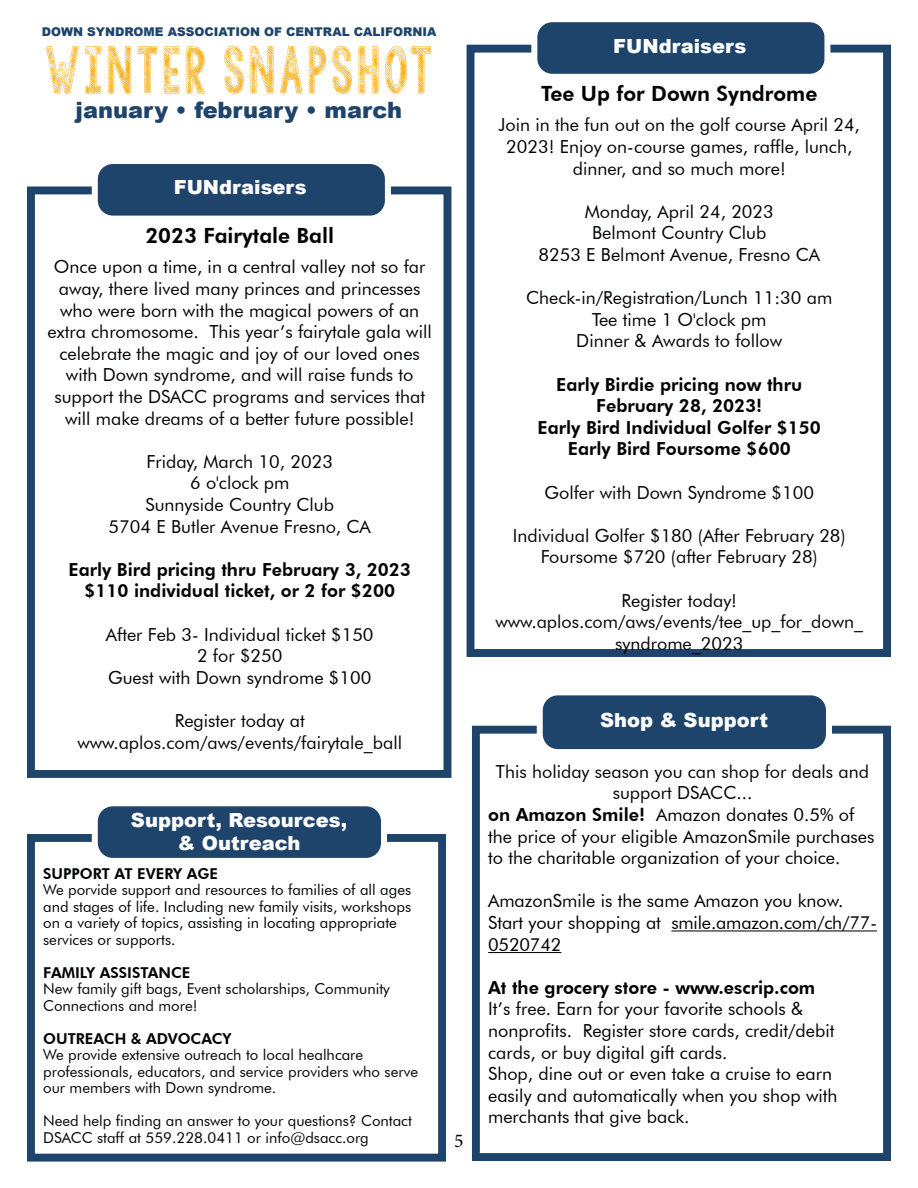
<style>
.page{position:relative;width:918px;height:1188px;background:#fff}
.page>*{position:absolute;margin:0;border:0;box-sizing:border-box;transform-origin:0 0}
.t1{font:72.15px "KG Tangled Up In You";letter-spacing:.07em;color:#fcaf17;scale:.8 1}
.t2{font:900 22.5px "Arial";color:#1e446b}
.t3{font:800 21px "Futura BT";color:#020403}
.t4{font:900 19.5px/23.4px "Arial";color:#fff;text-align:center}
.t5{font:19.5px "Minion Pro";color:#000}
.t6{font:18px/21.6px "Futura BT";color:#020403;text-align:center}
.t7{font:18px/21.6px "Futura BT";color:#000}
.t8{font:800 18px/21.6px "Futura BT";color:#020403;text-align:center}
.t9{font:800 18px "Futura BT";color:#000}
.t10{font:15px/16.5px "Futura BT";color:#020403}
.t11{font:800 15px "Futura BT";color:#020403}
.t12{font:900 12px "Arial";color:#1e446b}
.s1{font-weight:800;color:#020403}
</style>
<div class="page">
<div style="left:467px;top:45px;width:424px;height:612px;border:8px solid #1e446b"></div>
<div style="left:27px;top:834px;width:419px;height:328px;border:8px solid #1e446b"></div>
<div style="left:95px;top:803px;width:289px;height:58px;background:#1e446b;border-radius:18px"></div>
<div style="left:92px;top:800px;width:295px;height:64px;border:6px solid #fff;border-radius:18px"></div>
<div style="left:534px;top:19px;width:293px;height:58px;background:#1e446b;border-radius:18px"></div>
<div style="left:531px;top:16px;width:299px;height:64px;border:6px solid #fff;border-radius:18px"></div>
<div style="left:472px;top:726px;width:419px;height:435px;border:8px solid #1e446b"></div>
<div style="left:540px;top:692px;width:289px;height:60px;background:#1e446b;border-radius:18px"></div>
<div style="left:537px;top:689px;width:295px;height:66px;border:6px solid #fff;border-radius:18px"></div>
<hr style="left:671px;top:930px;width:206px;height:1px;background:#000">
<hr style="left:488px;top:952px;width:73px;height:1px;background:#000">
<div style="left:27px;top:186px;width:424px;height:592px;border:8px solid #1e446b"></div>
<div style="left:95px;top:161px;width:293px;height:58px;background:#1e446b;border-radius:18px"></div>
<div style="left:92px;top:158px;width:299px;height:64px;border:6px solid #fff;border-radius:18px"></div>
<p class="t12" style="left:42px;top:27px;width:396px">DOWN SYNDROME ASSOCIATION OF CENTRAL CALIFORNIA</p>
<h1 class="t1" style="left:45px;top:26px;width:485px">WINTER SNAPSHOT</h1>
<p class="t2" style="left:76px;top:102px;width:328px">january • february • march</p>
<p class="t4" style="left:174px;top:178px;width:134px">FUNdraisers</p>
<p class="t3" style="left:145px;top:227px;width:190px">2023 Fairytale Ball</p>
<p class="t6" style="left:48px;top:258px;width:386px">Once upon a time, in a central valley not so far away, there lived many princes and princesses who were born with the magical powers of an extra chromosome. This year’s fairytale gala will celebrate the magic and joy of our loved ones with Down syndrome, and will raise funds to support the DSACC programs and services that will make dreams of a better future possible!</p>
<p class="t6" style="left:109px;top:452px;width:264px">Friday, March 10, 2023<br>6 o'clock pm<br>Sunnyside Country Club<br>5704 E Butler Avenue Fresno, CA</p>
<p class="t8" style="left:68px;top:560px;width:344px">Early Bird pricing thru February 3, 2023 $110 individual ticket, or 2 for $200</p>
<p class="t6" style="left:106px;top:625px;width:269px">After Feb 3- Individual ticket $150<br>2 for $250<br>Guest with Down syndrome $100</p>
<p class="t6" style="left:77px;top:711px;width:326px">Register today at www.aplos.com/aws/events/fairytale_ball</p>
<p class="t4" style="left:131px;top:810px;width:218px">Support, Resources, &amp; Outreach</p>
<p class="t11" style="left:43px;top:867px;width:176px">SUPPORT AT EVERY AGE</p>
<p class="t10" style="left:43px;top:883px;width:370px">We porvide support and resources to families of all ages and stages of life. Including new family visits, workshops on a variety of topics, assisting in locating appropriate services or supports.</p>
<p class="t11" style="left:43px;top:966px;width:149px">FAMILY ASSISTANCE</p>
<p class="t10" style="left:43px;top:982px;width:348px">New family gift bags, Event scholarships, Community<br>Connections and more!</p>
<p class="t11" style="left:43px;top:1032px;width:190px">OUTREACH &amp; ADVOCACY</p>
<p class="t10" style="left:43px;top:1048px;width:376px">We provide extensive outreach to local healhcare professionals, educators, and service providers who serve our members with Down syndrome.</p>
<p class="t10" style="left:43px;top:1114px;width:370px">Need help finding an answer to your questions? Contact<br>DSACC staff at 559.228.0411 or info@dsacc.org</p>
<p class="t5" style="left:454px;top:1133px;width:11px">5</p>
<p class="t4" style="left:613px;top:36px;width:134px">FUNdraisers</p>
<p class="t3" style="left:541px;top:85px;width:278px">Tee Up for Down Syndrome</p>
<p class="t6" style="left:499px;top:116px;width:363px">Join in the fun out on the golf course April 24,<br>2023! Enjoy on-course games, raffle, lunch, dinner, and so much more!</p>
<p class="t6" style="left:538px;top:202px;width:283px">Monday, April 24, 2023<br>Belmont Country Club<br>8253 E Belmont Avenue, Fresno CA</p>
<p class="t6" style="left:526px;top:289px;width:308px">Check-in/Registration/Lunch 11:30 am<br>Tee time 1 O'clock pm<br>Dinner &amp; Awards to follow</p>
<p class="t8" style="left:538px;top:375px;width:285px">Early Birdie pricing now thru<br>February 28, 2023!<br>Early Bird Individual Golfer $150<br>Early Bird Foursome $600</p>
<p class="t6" style="left:545px;top:483px;width:271px">Golfer with Down Syndrome $100</p>
<p class="t6" style="left:513px;top:526px;width:334px">Individual Golfer $180 (After February 28)<br>Foursome $720 (after February 28)</p>
<p class="t6" style="left:495px;top:591px;width:369px">Register today! www.aplos.com/aws/events/tee_up_for_down_ syndrome_2023</p>
<p class="t4" style="left:600px;top:711px;width:169px">Shop &amp; Support</p>
<p class="t6" style="left:496px;top:762px;width:375px">This holiday season you can shop for deals and</p>
<p class="t6" style="left:613px;top:784px;width:141px">support DSACC...</p>
<p class="t7" style="left:488px;top:805px;width:368px"><span class="s1">on Amazon Smile!</span> Amazon donates 0.5% of</p>
<p class="t7" style="left:488px;top:827px;width:388px">the price of your eligible AmazonSmile purchases</p>
<p class="t7" style="left:488px;top:848px;width:354px">to the charitable organization of your choice.</p>
<p class="t7" style="left:488px;top:892px;width:390px">AmazonSmile is the same Amazon you know.<br>Start your shopping at smile.amazon.com/ch/77-<br>0520742</p>
<p class="t9" style="left:488px;top:980px;width:329px">At the grocery store - www.escrip.com</p>
<p class="t7" style="left:488px;top:1000px;width:351px">It’s free. Earn for your favorite schools &amp; nonprofits. Register store cards, credit/debit cards, or buy digital gift cards.<br>Shop, dine out or even take a cruise to earn easily and automatically when you shop with merchants that give back.</p>
</div>
